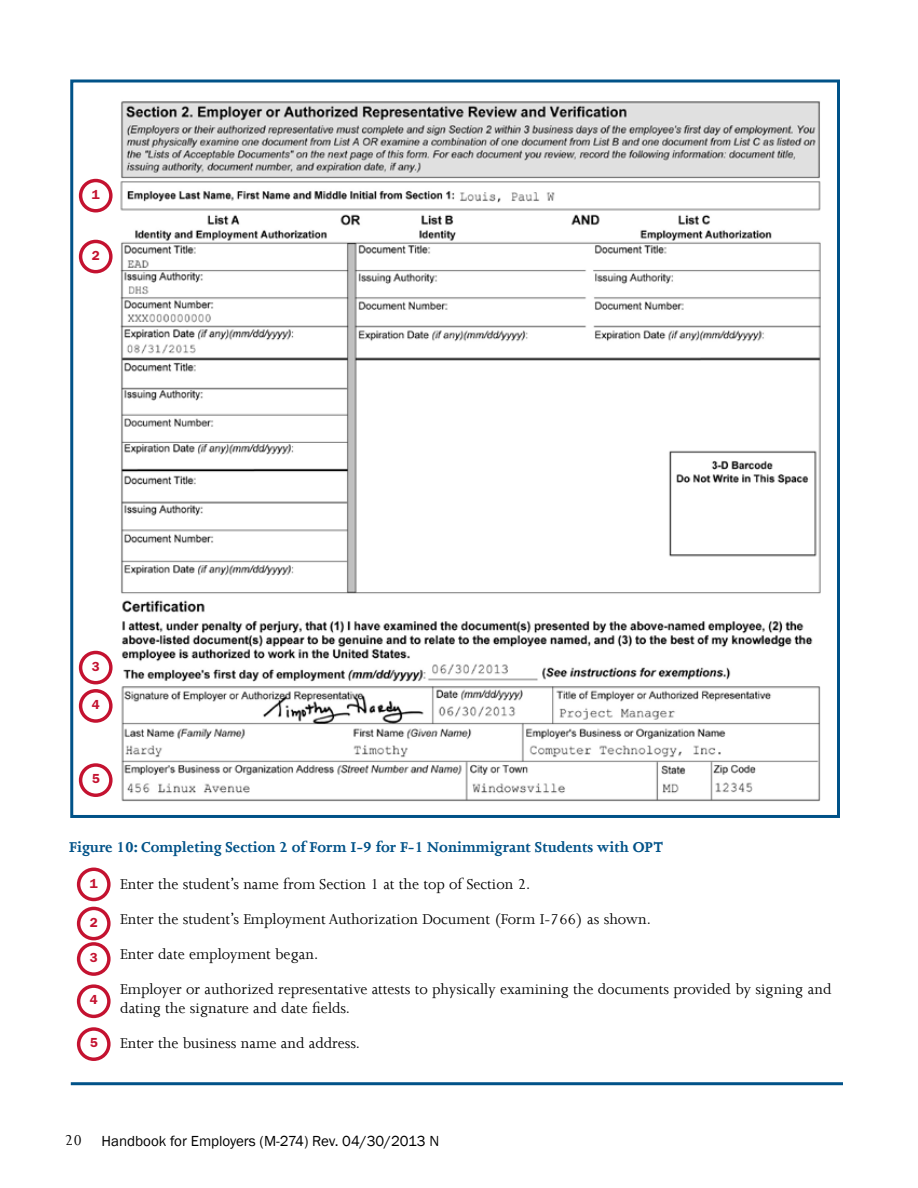
<style>
.page{position:relative;width:918px;height:1188px;background:#fff}
.page>*{position:absolute;margin:0;border:0;box-sizing:border-box;transform-origin:0 0}
.t1{font:16.5px/19.8px "Joanna";color:#000}
.t2{font:700 16.5px "Joanna";color:#005288}
.t3{font:15px "Franklin Gothic";color:#000}
.t4{font:600 13.2px "Franklin Gothic";color:#c41230}
</style>
<div class="page">
<hr style="left:71px;top:1082px;width:772px;height:3px;background:#005288">
<img style="left:120px;top:101px;width:701px;height:701px">
<div style="left:70px;top:80px;width:770px;height:738px;border:3px solid #005288"></div>
<div style="left:79px;top:240px;width:34px;height:33px;border:3px solid #c41230;border-radius:50%"></div>
<div style="left:79px;top:179px;width:34px;height:33px;border:3px solid #c41230;border-radius:50%"></div>
<div style="left:79px;top:651px;width:34px;height:33px;border:3px solid #c41230;border-radius:50%"></div>
<div style="left:79px;top:763px;width:34px;height:34px;border:3px solid #c41230;border-radius:50%"></div>
<div style="left:79px;top:689px;width:34px;height:34px;border:3px solid #c41230;border-radius:50%"></div>
<div style="left:77px;top:868px;width:34px;height:33px;border:3px solid #c41230;border-radius:50%"></div>
<div style="left:77px;top:907px;width:34px;height:33px;border:3px solid #c41230;border-radius:50%"></div>
<div style="left:77px;top:942px;width:34px;height:34px;border:3px solid #c41230;border-radius:50%"></div>
<div style="left:77px;top:984px;width:34px;height:34px;border:3px solid #c41230;border-radius:50%"></div>
<div style="left:77px;top:1027px;width:34px;height:34px;border:3px solid #c41230;border-radius:50%"></div>
<p class="t4" style="left:92px;top:186px;width:9px">1</p>
<p class="t4" style="left:92px;top:247px;width:9px">2</p>
<p class="t4" style="left:92px;top:658px;width:9px">3</p>
<p class="t4" style="left:92px;top:697px;width:9px">4</p>
<p class="t4" style="left:92px;top:771px;width:9px">5</p>
<p class="t2" style="left:69px;top:837px;width:595px">Figure 10: Completing Section 2 of Form I-9 for F-1 Nonimmigrant Students with OPT</p>
<p class="t4" style="left:90px;top:875px;width:9px">1</p>
<h3 class="t1" style="left:120px;top:873px;width:412px">Enter the student’s name from Section 1 at the top of Section 2 .</h3>
<p class="t4" style="left:90px;top:914px;width:9px">2</p>
<p class="t1" style="left:120px;top:908px;width:532px">Enter the student’s Employment Authorization Document (Form I-766) as shown .</p>
<p class="t4" style="left:90px;top:950px;width:9px">3</p>
<p class="t1" style="left:120px;top:943px;width:199px">Enter date employment began .</p>
<p class="t4" style="left:90px;top:992px;width:9px">4</p>
<p class="t1" style="left:120px;top:978px;width:713px">Employer or authorized representative attests to physically examining the documents provided by signing and dating the signature and date fields.</p>
<p class="t4" style="left:90px;top:1035px;width:9px">5</p>
<h3 class="t1" style="left:120px;top:1033px;width:241px">Enter the business name and address .</h3>
<p class="t1" style="left:65px;top:1130px;width:19px">20</p>
<p class="t3" style="left:101px;top:1132px;width:339px">Handbook for Employers (M-274) Rev. 04/30/2013 N</p>
</div>
